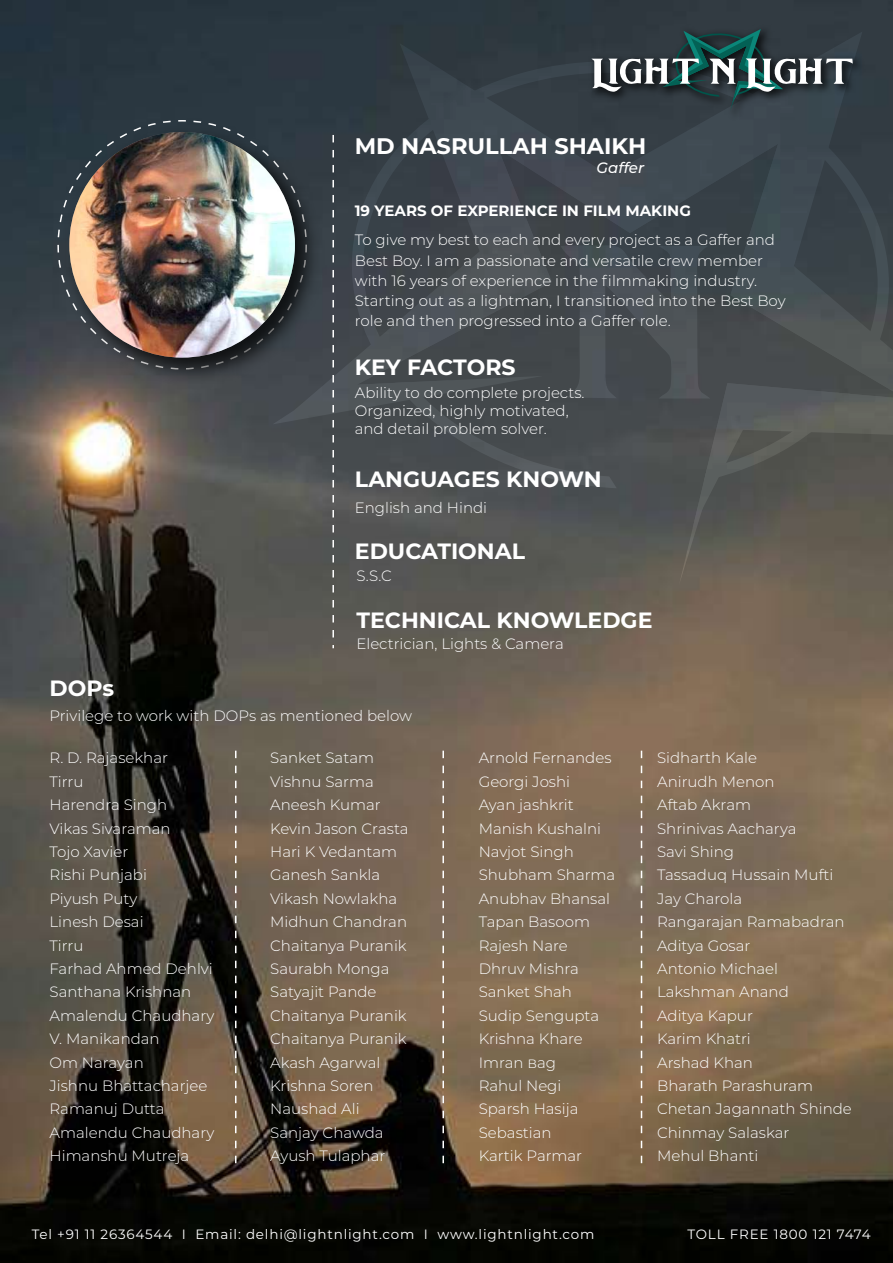
<style>
.page{position:relative;width:893px;height:1263px;background:#fff}
.page>*{position:absolute;margin:0;border:0;box-sizing:border-box;transform-origin:0 0}
.t1{font:700 22.5px "Montserrat";color:#fff}
.t2{font:700 22.05px "Montserrat";color:#fff}
.t3{font:300 15px/23.4px "Montserrat";color:#fff}
.t4{font:700 15px "Montserrat";color:#fff}
.t5{font:italic 500 15px "Montserrat";color:#fff}
.t6{font:13.5px "Montserrat";letter-spacing:.06em;color:#fff}
</style>
<div class="page">
<img style="left:0;top:0;width:893px;height:1263px">
<svg style="left:294px;top:32px;width:599px;height:46px;background:#2e3941"></svg>
<svg style="left:272px;top:78px;width:621px;height:508px;background:#474c4e"></svg>
<svg style="left:395px;top:245px;width:455px;height:243px;background:#494e51"></svg>
<svg style="left:235px;top:751px;width:1px;height:415px"></svg>
<svg style="left:442px;top:751px;width:2px;height:413px"></svg>
<svg style="left:641px;top:751px;width:1px;height:413px"></svg>
<img style="left:57px;top:120px;width:271px;height:271px">
<svg style="left:332px;top:135px;width:2px;height:513px"></svg>
<img style="left:69px;top:132px;width:226px;height:226px;border-radius:113px">
<img style="left:583px;top:21px;width:284px;height:105px">
<svg style="left:591px;top:29px;width:262px;height:82px;background:#445458"></svg>
<h1 class="t1" style="left:355px;top:130px;width:293px">MD NASRULLAH SHAIKH</h1>
<p class="t5" style="left:597px;top:157px;width:49px">Gaffer</p>
<p class="t4" style="left:355px;top:199px;width:338px">19 YEARS OF EXPERIENCE IN FILM MAKING</p>
<p class="t3" style="left:355px;top:230px;width:432px;line-height:20.1px">To give my best to each and every project as a Gaffer and Best Boy. I am a passionate and versatile crew member with 16 years of experience in the filmmaking industry.<br>Starting out as a lightman, I transitioned into the Best Boy role and then progressed into a Gaffer role.</p>
<h2 class="t2" style="left:355px;top:351px;width:162px">KEY FACTORS</h2>
<p class="t3" style="left:355px;top:383px;width:231px;line-height:18px">Ability to do complete projects.<br>Organized, highly motivated, and detail problem solver.</p>
<h2 class="t2" style="left:355px;top:464px;width:248px">LANGUAGES KNOWN</h2>
<p class="t3" style="left:355px;top:496px;width:134px">English and Hindi</p>
<h2 class="t2" style="left:355px;top:535px;width:172px">EDUCATIONAL</h2>
<p class="t3" style="left:356px;top:563px;width:37px">S.S.C</p>
<h2 class="t2" style="left:356px;top:604px;width:298px">TECHNICAL KNOWLEDGE</h2>
<h2 class="t2" style="left:50px;top:673px;width:66px">DOPs</h2>
<p class="t3" style="left:356px;top:632px;width:209px">Electrician, Lights &amp; Camera</p>
<p class="t3" style="left:50px;top:704px;width:364px">Privilege to work with DOPs as mentioned below</p>
<p class="t3" style="left:50px;top:746px;width:166px">R. D. Rajasekhar<br>Tirru<br>Harendra Singh<br>Vikas Sivaraman<br>Tojo Xavier<br>Rishi Punjabi<br>Piyush Puty<br>Linesh Desai<br>Tirru<br>Farhad Ahmed Dehlvi<br>Santhana Krishnan<br>Amalendu Chaudhary<br>V. Manikandan<br>Om Narayan<br>Jishnu Bhattacharjee<br>Ramanuj Dutta<br>Amalendu Chaudhary<br>Himanshu Mutreja</p>
<p class="t3" style="left:270px;top:746px;width:140px">Sanket Satam<br>Vishnu Sarma<br>Aneesh Kumar<br>Kevin Jason Crasta<br>Hari K Vedantam<br>Ganesh Sankla<br>Vikash Nowlakha<br>Midhun Chandran<br>Chaitanya Puranik<br>Saurabh Monga<br>Satyajit Pande<br>Chaitanya Puranik<br>Chaitanya Puranik<br>Akash Agarwal<br>Krishna Soren<br>Naushad Ali<br>Sanjay Chawda<br>Ayush Tulaphar</p>
<p class="t3" style="left:479px;top:746px;width:138px">Arnold Fernandes<br>Georgi Joshi<br>Ayan jashkrit<br>Manish Kushalni<br>Navjot Singh<br>Shubham Sharma<br>Anubhav Bhansal<br>Tapan Basoom<br>Rajesh Nare<br>Dhruv Mishra<br>Sanket Shah<br>Sudip Sengupta<br>Krishna Khare<br>Imran bag<br>Rahul Negi<br>Sparsh Hasija<br>Sebastian<br>Kartik Parmar</p>
<p class="t3" style="left:657px;top:746px;width:196px">Sidharth Kale<br>Anirudh Menon<br>Aftab Akram<br>Shrinivas Aacharya<br>Savi Shing<br>Tassaduq Hussain Mufti<br>Jay Charola<br>Rangarajan Ramabadran<br>Aditya Gosar<br>Antonio Michael<br>Lakshman Anand<br>Aditya Kapur<br>Karim Khatri<br>Arshad Khan<br>Bharath Parashuram<br>Chetan Jagannath Shinde<br>Chinmay Salaskar<br>Mehul Bhanti</p>
<p class="t6" style="left:32px;top:1225px;width:564px">Tel +91 11 26364544 I Email: delhi@lightnlight.com I www.lightnlight.com</p>
<p class="t6" style="left:687px;top:1225px;width:185px">TOLL FREE 1800 121 7474</p>
</div>
